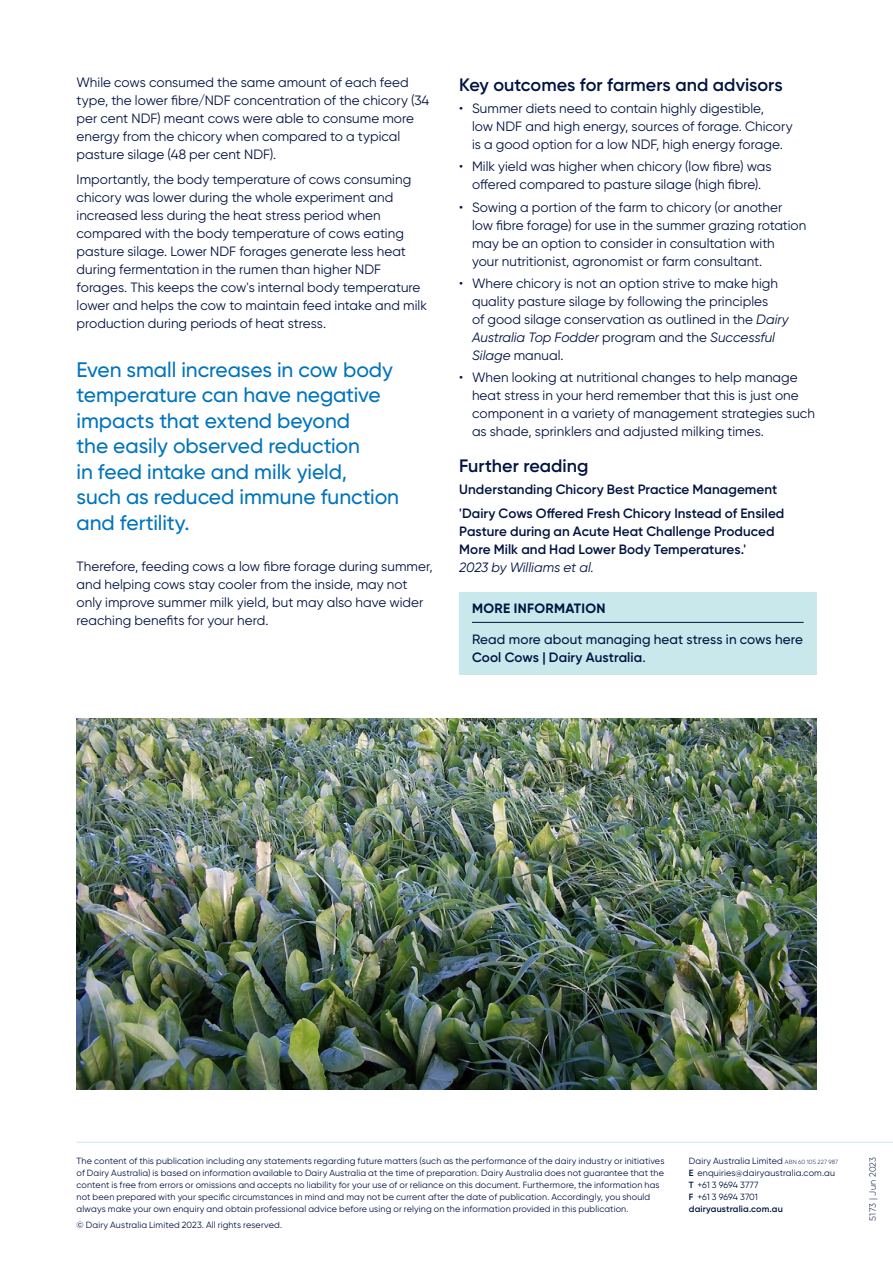
<style>
.page{position:relative;width:893px;height:1263px;background:#fff}
.page>*{position:absolute;margin:0;border:0;box-sizing:border-box;transform-origin:0 0}
.Pull_quote{font:500 21px/25.5px "Gilroy";letter-spacing:-.005em;color:#0174bc}
.Subhead_01{font:600 18px "Gilroy";color:#001340}
.Body_copy{font:13.5px/18px "Gilroy";letter-spacing:.005em;color:#001340}
.Body_copy-2{font:600 13.5px/18px "Gilroy";letter-spacing:.005em;color:#001340}
.Body_copy-3{font:500 13.5px/18px "Gilroy";letter-spacing:.01em;color:#001340}
.Body_copy-4{font:700 13.5px "Gilroy";letter-spacing:.025em;color:#001340}
.Body_copy-5{font:9px/12px "Gilroy";letter-spacing:.015em;color:#001340}
.Body_copy-6{font:300 9px "Gilroy";letter-spacing:.03em;color:#001340}
.s1{font-style:italic}
.s2{font-weight:400;font-style:italic}
.s3{font-weight:600}
.s4{font-weight:300;font-size:6px}
</style>
<div class="page">
<div style="left:459px;top:592px;width:357px;height:83px;background:#c8e8ec"></div>
<hr style="left:472px;top:622px;width:332px;height:1px;background:#001340">
<hr style="left:77px;top:1142px;width:816px;height:1px;background:#c8e8ec">
<img style="left:77px;top:719px;width:739px;height:371px">
<p class="Body_copy" style="left:77px;top:73px;width:354px">While cows consumed the same amount of each feed type, the lower fibre/NDF concentration of the chicory (34 per cent NDF) meant cows were able to consume more energy from the chicory when compared to a typical pasture silage (48 per cent NDF).</p>
<p class="Body_copy" style="left:77px;top:170px;width:352px">Importantly, the body temperature of cows consuming chicory was lower during the whole experiment and increased less during the heat stress period when compared with the body temperature of cows eating pasture silage. Lower NDF forages generate less heat during fermentation in the rumen than higher NDF forages. This keeps the cow's internal body temperature lower and helps the cow to maintain feed intake and milk production during periods of heat stress.</p>
<p class="Pull_quote" style="left:77px;top:356px;width:324px">Even small increases in cow body temperature can have negative impacts that extend beyond<br>the easily observed reduction<br>in feed intake and milk yield,<br>such as reduced immune function and fertility.</p>
<p class="Body_copy" style="left:77px;top:557px;width:358px">Therefore, feeding cows a low fibre forage during summer, and helping cows stay cooler from the inside, may not only improve summer milk yield, but may also have wider reaching benefits for your herd.</p>
<p class="Subhead_01" style="left:459px;top:73px;width:325px">Key outcomes for farmers and advisors</p>
<p class="Body_copy" style="left:472px;top:99px;width:322px;text-indent:-13px">• Summer diets need to contain highly digestible,<br>low NDF and high energy, sources of forage. Chicory is a good option for a low NDF, high energy forage.</p>
<p class="Body_copy" style="left:459px;top:158px;width:314px;text-align:center">• Milk yield was higher when chicory (low fibre) was offered compared to pasture silage (high fibre).</p>
<p class="Body_copy" style="left:472px;top:198px;width:336px;text-indent:-13px">• Sowing a portion of the farm to chicory (or another low fibre forage) for use in the summer grazing rotation may be an option to consider in consultation with<br>your nutritionist, agronomist or farm consultant.</p>
<p class="Body_copy" style="left:472px;top:274px;width:318px;text-indent:-13px">• Where chicory is not an option strive to make high quality pasture silage by following the principles<br>of good silage conservation as outlined in the <span class="s1">Dairy Australia Top Fodder</span> program and the <span class="s1">Successful Silage</span> manual.</p>
<p class="Body_copy" style="left:472px;top:368px;width:344px;text-indent:-13px">• When looking at nutritional changes to help manage heat stress in your herd remember that this is just one component in a variety of management strategies such as shade, sprinklers and adjusted milking times.</p>
<p class="Subhead_01" style="left:459px;top:454px;width:131px">Further reading</p>
<p class="Body_copy-2" style="left:459px;top:480px;width:320px">Understanding Chicory Best Practice Management</p>
<p class="Body_copy-2" style="left:459px;top:504px;width:327px">'Dairy Cows Offered Fresh Chicory Instead of Ensiled Pasture during an Acute Heat Challenge Produced More Milk and Had Lower Body Temperatures.'<br><span class="s2">2023 by Williams et al.</span></p>
<p class="Body_copy-4" style="left:472px;top:600px;width:135px">MORE INFORMATION</p>
<p class="Body_copy-3" style="left:472px;top:630px;width:332px">Read more about managing heat stress in cows here<br><span class="s3">Cool Cows | Dairy Australia</span>.</p>
<p class="Body_copy-5" style="left:77px;top:1154px;width:589px">The content of this publication including any statements regarding future matters (such as the performance of the dairy industry or initiatives of Dairy Australia) is based on information available to Dairy Australia at the time of preparation. Dairy Australia does not guarantee that the content is free from errors or omissions and accepts no liability for your use of or reliance on this document. Furthermore, the information has not been prepared with your specific circumstances in mind and may not be current after the date of publication. Accordingly, you should always make your own enquiry and obtain professional advice before using or relying on the information provided in this publication.</p>
<p class="Body_copy-5" style="left:77px;top:1219px;width:207px">© Dairy Australia Limited 2023. All rights reserved.</p>
<p class="Body_copy-5" style="left:689px;top:1154px;width:151px">Dairy Australia Limited <span class="s4">ABN 60 105 227 987<br></span><span class="s3">E</span> enquiries@dairyaustralia.com.au<br><span class="s3">T</span> +61 3 9694 3777<br><span class="s3">F</span> +61 3 9694 3701 <span class="s3">dairyaustralia.com.au</span></p>
<p class="Body_copy-6" style="left:867px;top:1221px;width:66px;rotate:-90deg">5173 | Jun 2023</p>
</div>
